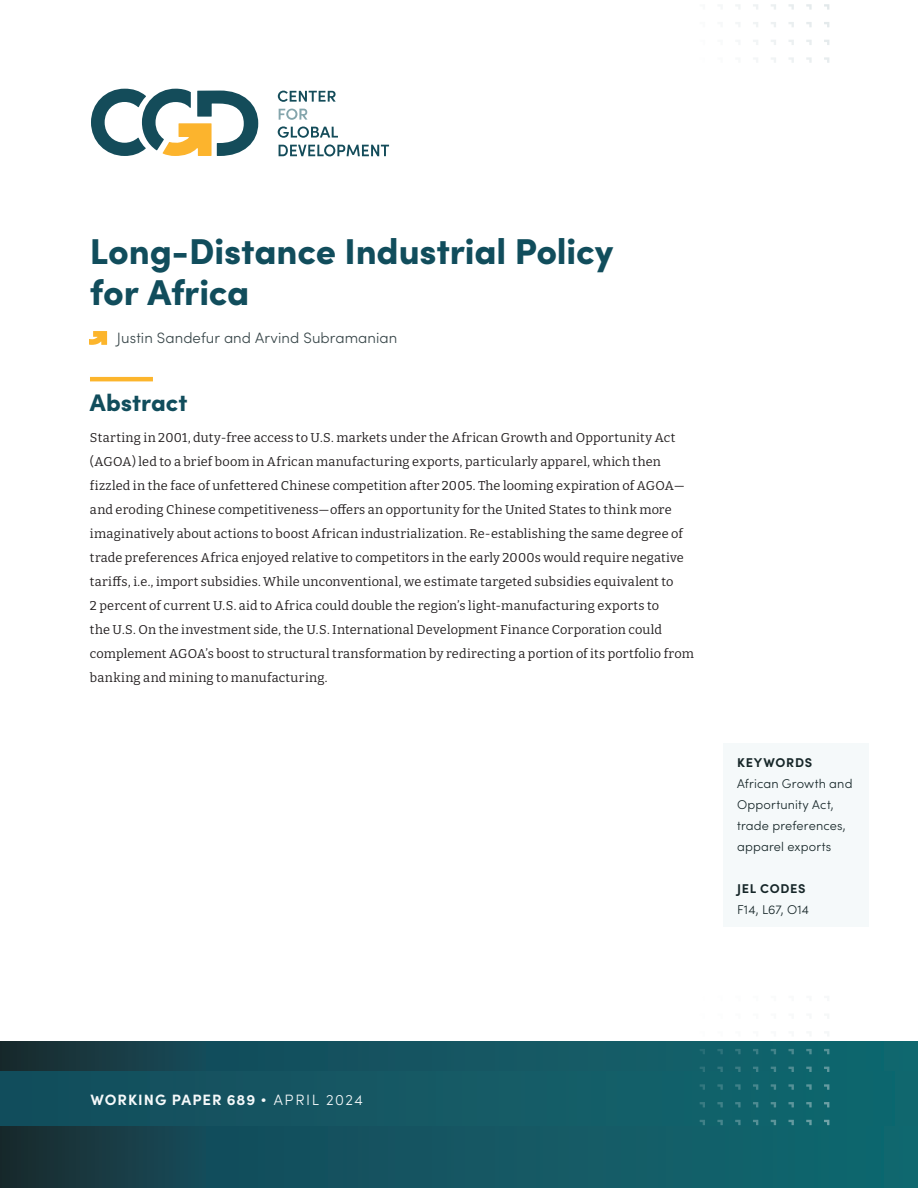
<style>
.page{position:relative;width:918px;height:1188px;background:#fff}
.page>*{position:absolute;margin:0;border:0;box-sizing:border-box;transform-origin:0 0}
.WP_CVR_Title{font:900 36px/40.5px "Sofia Pro";letter-spacing:-.005em;color:#114d5c}
.WP_CVR_Abstract_head{font:900 24px "Sofia Pro";color:#114d5c}
.WP_CVR_Authors{font:300 15px "Sofia Pro";letter-spacing:.005em;color:#384649}
.WP_CVR_Paper_number{font:700 15px "Sofia Pro";letter-spacing:.065em;color:#f5f9fa}
.WP_CVR_Abstract_text{font:12.75px/24px "Bitter";letter-spacing:.015em;color:#231f20}
.WP_CVR_Keywords_JEL{font:300 12.75px/21px "Sofia Pro";letter-spacing:.01em;color:#162628}
.WP_CVR_Keyword_Head{font:700 12.75px "Sofia Pro";letter-spacing:.055em;color:#162628}
.s1{font-weight:200;font-size:16.5px}
.s2{font-weight:300}
</style>
<div class="page">
<svg style="left:0;top:1042px;width:918px;height:146px;background:#13525d"></svg>
<div style="left:0;top:1071px;width:918px;height:54px;background:linear-gradient(to right,#154c5b,#10686f)"></div>
<svg style="left:824px;top:1120px;width:5px;height:5px"></svg>
<svg style="left:806px;top:1120px;width:6px;height:5px"></svg>
<svg style="left:788px;top:1120px;width:6px;height:5px"></svg>
<svg style="left:771px;top:1120px;width:5px;height:5px"></svg>
<svg style="left:753px;top:1120px;width:5px;height:5px"></svg>
<svg style="left:735px;top:1120px;width:6px;height:5px"></svg>
<svg style="left:717px;top:1120px;width:6px;height:5px"></svg>
<svg style="left:700px;top:1120px;width:5px;height:5px"></svg>
<svg style="left:824px;top:1102px;width:5px;height:5px"></svg>
<svg style="left:806px;top:1102px;width:6px;height:5px"></svg>
<svg style="left:788px;top:1102px;width:6px;height:5px"></svg>
<svg style="left:771px;top:1102px;width:5px;height:5px"></svg>
<svg style="left:753px;top:1102px;width:5px;height:5px"></svg>
<svg style="left:735px;top:1102px;width:6px;height:5px"></svg>
<svg style="left:717px;top:1102px;width:6px;height:5px"></svg>
<svg style="left:700px;top:1102px;width:5px;height:5px"></svg>
<svg style="left:824px;top:1084px;width:5px;height:6px"></svg>
<svg style="left:806px;top:1084px;width:6px;height:6px"></svg>
<svg style="left:788px;top:1084px;width:6px;height:6px"></svg>
<svg style="left:771px;top:1084px;width:5px;height:6px"></svg>
<svg style="left:753px;top:1084px;width:5px;height:6px"></svg>
<svg style="left:735px;top:1084px;width:6px;height:6px"></svg>
<svg style="left:717px;top:1084px;width:6px;height:6px"></svg>
<svg style="left:700px;top:1084px;width:5px;height:6px"></svg>
<svg style="left:824px;top:1067px;width:5px;height:5px"></svg>
<svg style="left:806px;top:1067px;width:6px;height:5px"></svg>
<svg style="left:788px;top:1067px;width:6px;height:5px"></svg>
<svg style="left:771px;top:1067px;width:5px;height:5px"></svg>
<svg style="left:753px;top:1067px;width:5px;height:5px"></svg>
<svg style="left:735px;top:1067px;width:6px;height:5px"></svg>
<svg style="left:717px;top:1067px;width:6px;height:5px"></svg>
<svg style="left:700px;top:1067px;width:5px;height:5px"></svg>
<svg style="left:824px;top:1049px;width:5px;height:5px"></svg>
<svg style="left:806px;top:1049px;width:6px;height:5px"></svg>
<svg style="left:788px;top:1049px;width:6px;height:5px"></svg>
<svg style="left:771px;top:1049px;width:5px;height:5px"></svg>
<svg style="left:753px;top:1049px;width:5px;height:5px"></svg>
<svg style="left:735px;top:1049px;width:6px;height:5px"></svg>
<svg style="left:717px;top:1049px;width:6px;height:5px"></svg>
<svg style="left:700px;top:1049px;width:5px;height:5px"></svg>
<svg style="left:824px;top:57px;width:5px;height:6px"></svg>
<svg style="left:806px;top:57px;width:6px;height:6px"></svg>
<svg style="left:789px;top:57px;width:5px;height:6px"></svg>
<svg style="left:771px;top:58px;width:5px;height:5px"></svg>
<svg style="left:824px;top:40px;width:5px;height:5px"></svg>
<svg style="left:806px;top:40px;width:6px;height:5px"></svg>
<svg style="left:789px;top:40px;width:5px;height:5px"></svg>
<svg style="left:771px;top:40px;width:5px;height:5px"></svg>
<svg style="left:753px;top:40px;width:5px;height:5px"></svg>
<svg style="left:824px;top:22px;width:5px;height:5px"></svg>
<svg style="left:806px;top:22px;width:6px;height:5px"></svg>
<svg style="left:788px;top:22px;width:6px;height:5px"></svg>
<svg style="left:771px;top:22px;width:5px;height:5px"></svg>
<svg style="left:753px;top:22px;width:5px;height:5px"></svg>
<svg style="left:824px;top:4px;width:5px;height:6px"></svg>
<svg style="left:806px;top:4px;width:6px;height:6px"></svg>
<svg style="left:788px;top:4px;width:6px;height:6px"></svg>
<svg style="left:771px;top:4px;width:5px;height:6px"></svg>
<svg style="left:753px;top:4px;width:5px;height:5px"></svg>
<svg style="left:91px;top:89px;width:167px;height:67px"></svg>
<svg style="left:279px;top:144px;width:110px;height:12px"></svg>
<svg style="left:278px;top:126px;width:60px;height:12px"></svg>
<svg style="left:279px;top:109px;width:28px;height:11px"></svg>
<svg style="left:278px;top:91px;width:58px;height:11px"></svg>
<hr style="left:90px;top:377px;width:63px;height:4px;background:#fcb52c">
<svg style="left:107px;top:331px;width:1px;height:14px"></svg>
<svg style="left:90px;top:331px;width:17px;height:14px"></svg>
<div style="left:724px;top:744px;width:145px;height:183px;background:#f5f9fa"></div>
<p class="WP_CVR_Title" style="left:90px;top:228px;width:525px">Long-Distance Industrial Policy for Africa</p>
<p class="WP_CVR_Authors" style="left:117px;top:327px;width:282px">Justin Sandefur and Arvind Subramanian</p>
<p class="WP_CVR_Abstract_head" style="left:90px;top:384px;width:99px">Abstract</p>
<p class="WP_CVR_Abstract_text" style="left:90px;top:425px;width:605px">Starting in 2001, duty-free access to U.S. markets under the African Growth and Opportunity Act (AGOA) led to a brief boom in African manufacturing exports, particularly apparel, which then fizzled in the face of unfettered Chinese competition after 2005. The looming expiration of AGOA— and eroding Chinese competitiveness—offers an opportunity for the United States to think more imaginatively about actions to boost African industrialization. Re-establishing the same degree of trade preferences Africa enjoyed relative to competitors in the early 2000s would require negative tariffs, i.e., import subsidies. While unconventional, we estimate targeted subsidies equivalent to<br>2 percent of current U.S. aid to Africa could double the region’s light-manufacturing exports to<br>the U.S. On the investment side, the U.S. International Development Finance Corporation could complement AGOA’s boost to structural transformation by redirecting a portion of its portfolio from banking and mining to manufacturing.</p>
<p class="WP_CVR_Keyword_Head" style="left:737px;top:752px;width:77px">KEYWORDS</p>
<p class="WP_CVR_Keywords_JEL" style="left:737px;top:772px;width:117px">African Growth and<br>Opportunity Act, trade preferences, apparel exports</p>
<p class="WP_CVR_Keyword_Head" style="left:737px;top:878px;width:70px">JEL CODES</p>
<p class="WP_CVR_Keywords_JEL" style="left:737px;top:898px;width:73px">F14, L67, O14</p>
<p class="WP_CVR_Paper_number" style="left:90px;top:1088px;width:274px">WORKING PAPER 689 <span class="s1">•</span> <span class="s2">APRIL 2024</span></p>
</div>
